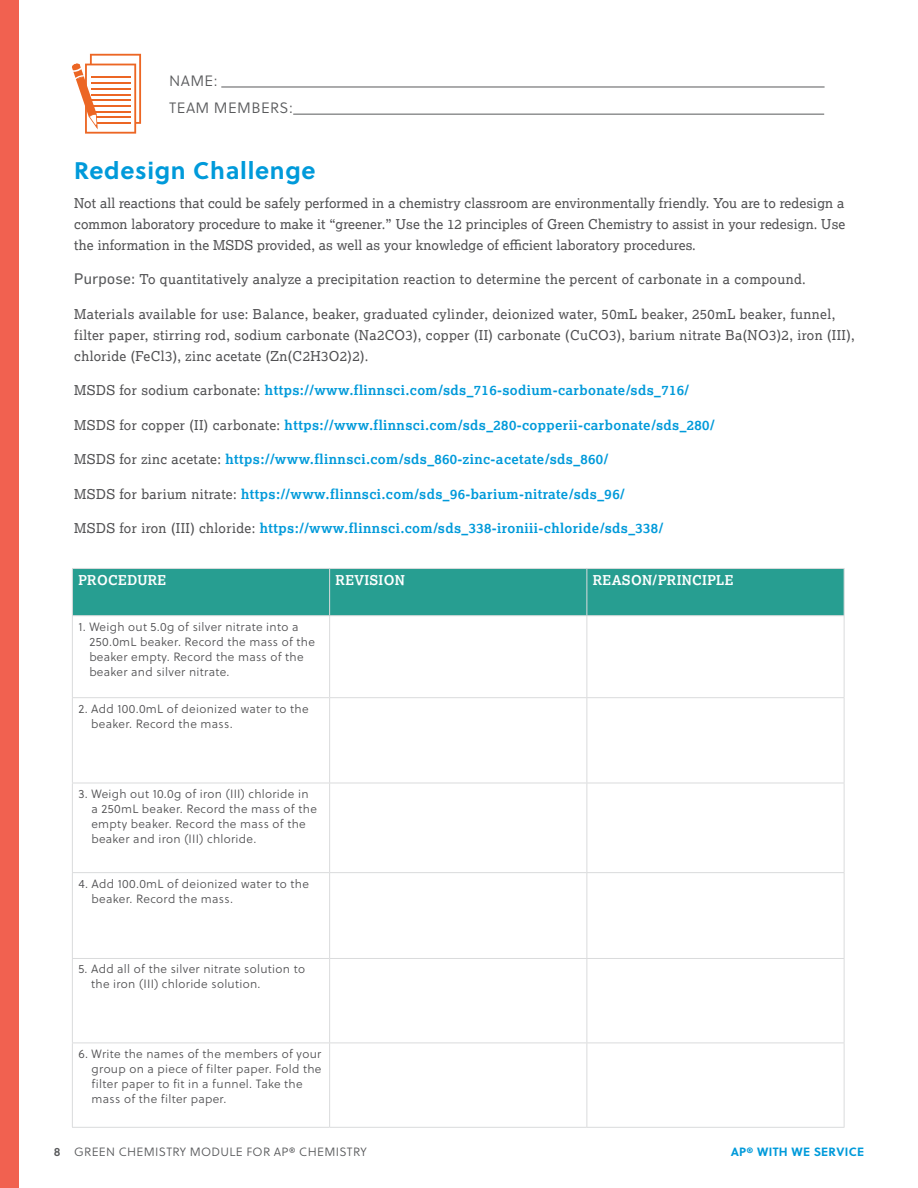
<style>
.page{position:relative;width:918px;height:1188px;background:#fff}
.page>*{position:absolute;margin:0;border:0;box-sizing:border-box;transform-origin:0 0}
.t1{font:700 24px "Soleil";letter-spacing:.03em;color:#009ada}
.t2{font:15px "Soleil Lt";letter-spacing:.025em;color:#58595b}
.t3{font:13.5px/21px "Lexia";letter-spacing:.03em;color:#4f4f51;text-align:justify}
.t4{font:700 13.5px "Lexia";letter-spacing:.03em;color:#009ada}
.t5{font:700 13.5px "Lexia";letter-spacing:.025em;color:#fff}
.t6{font:12px/15px "Soleil Lt";letter-spacing:.025em;color:#4f4f51}
.t7{font:12px "Soleil Lt";letter-spacing:.025em;color:#58595b}
.t8{font:700 12px "Soleil";letter-spacing:.025em;color:#009ada}
.s1{font-family:"Flama Basic";font-size:15px;color:#58595b}
.s2{font-weight:400;color:#4f4f51}
.s3{font-family:"Soleil Sb"}
</style>
<div class="page">
<svg style="left:72px;top:54px;width:69px;height:80px"></svg>
<hr style="left:91px;top:77px;width:39px;height:1px;background:#ec6624">
<hr style="left:91px;top:82px;width:39px;height:2px;background:#ec6624">
<hr style="left:91px;top:88px;width:39px;height:2px;background:#ec6624">
<hr style="left:91px;top:94px;width:39px;height:1px;background:#ec6624">
<hr style="left:91px;top:99px;width:39px;height:2px;background:#ec6624">
<hr style="left:91px;top:105px;width:39px;height:2px;background:#ec6624">
<hr style="left:91px;top:111px;width:39px;height:2px;background:#ec6624">
<hr style="left:96px;top:117px;width:34px;height:1px;background:#ec6624">
<hr style="left:97px;top:122px;width:33px;height:2px;background:#ec6624">
<hr style="left:221px;top:87px;width:604px;height:1px;background:#58595b">
<hr style="left:293px;top:114px;width:531px;height:1px;background:#58595b">
<div style="left:73px;top:569px;width:771px;height:46px;background:#279e91"></div>
<hr style="left:72px;top:615px;width:258px;height:1px;background:#dadbdc">
<hr style="left:330px;top:615px;width:257px;height:1px;background:#dadbdc">
<hr style="left:587px;top:615px;width:257px;height:1px;background:#dadbdc">
<hr style="left:72px;top:697px;width:258px;height:1px;background:#dadbdc">
<hr style="left:330px;top:697px;width:257px;height:1px;background:#dadbdc">
<hr style="left:587px;top:697px;width:257px;height:1px;background:#dadbdc">
<hr style="left:72px;top:783px;width:258px;height:1px;background:#dadbdc">
<hr style="left:330px;top:783px;width:257px;height:1px;background:#dadbdc">
<hr style="left:587px;top:783px;width:257px;height:1px;background:#dadbdc">
<hr style="left:72px;top:872px;width:258px;height:1px;background:#dadbdc">
<hr style="left:330px;top:872px;width:257px;height:1px;background:#dadbdc">
<hr style="left:587px;top:872px;width:257px;height:1px;background:#dadbdc">
<hr style="left:72px;top:958px;width:258px;height:1px;background:#dadbdc">
<hr style="left:330px;top:958px;width:257px;height:1px;background:#dadbdc">
<hr style="left:587px;top:958px;width:257px;height:1px;background:#dadbdc">
<hr style="left:72px;top:568px;width:258px;height:1px;background:#dadbdc">
<hr style="left:72px;top:569px;width:1px;height:46px;background:#dadbdc">
<hr style="left:72px;top:616px;width:1px;height:81px;background:#dadbdc">
<hr style="left:72px;top:698px;width:1px;height:85px;background:#dadbdc">
<hr style="left:72px;top:783px;width:1px;height:89px;background:#dadbdc">
<hr style="left:72px;top:873px;width:1px;height:85px;background:#dadbdc">
<hr style="left:72px;top:959px;width:1px;height:84px;background:#dadbdc">
<hr style="left:72px;top:1043px;width:258px;height:1px;background:#dadbdc">
<hr style="left:72px;top:1043px;width:1px;height:84px;background:#dadbdc">
<hr style="left:72px;top:1127px;width:258px;height:1px;background:#dadbdc">
<hr style="left:330px;top:568px;width:257px;height:1px;background:#dadbdc">
<hr style="left:329px;top:569px;width:1px;height:46px;background:#dadbdc">
<hr style="left:329px;top:616px;width:1px;height:81px;background:#dadbdc">
<hr style="left:329px;top:698px;width:1px;height:85px;background:#dadbdc">
<hr style="left:329px;top:783px;width:1px;height:89px;background:#dadbdc">
<hr style="left:329px;top:873px;width:1px;height:85px;background:#dadbdc">
<hr style="left:329px;top:959px;width:1px;height:84px;background:#dadbdc">
<hr style="left:330px;top:1043px;width:257px;height:1px;background:#dadbdc">
<hr style="left:329px;top:1043px;width:1px;height:84px;background:#dadbdc">
<hr style="left:330px;top:1127px;width:257px;height:1px;background:#dadbdc">
<hr style="left:587px;top:568px;width:257px;height:1px;background:#dadbdc">
<hr style="left:586px;top:569px;width:1px;height:46px;background:#dadbdc">
<hr style="left:844px;top:569px;width:1px;height:46px;background:#dadbdc">
<hr style="left:586px;top:616px;width:1px;height:81px;background:#dadbdc">
<hr style="left:844px;top:616px;width:1px;height:81px;background:#dadbdc">
<hr style="left:586px;top:698px;width:1px;height:85px;background:#dadbdc">
<hr style="left:844px;top:698px;width:1px;height:85px;background:#dadbdc">
<hr style="left:586px;top:783px;width:1px;height:89px;background:#dadbdc">
<hr style="left:844px;top:783px;width:1px;height:89px;background:#dadbdc">
<hr style="left:586px;top:873px;width:1px;height:85px;background:#dadbdc">
<hr style="left:844px;top:873px;width:1px;height:85px;background:#dadbdc">
<hr style="left:586px;top:959px;width:1px;height:84px;background:#dadbdc">
<hr style="left:844px;top:959px;width:1px;height:84px;background:#dadbdc">
<hr style="left:587px;top:1043px;width:257px;height:1px;background:#dadbdc">
<hr style="left:586px;top:1043px;width:1px;height:84px;background:#dadbdc">
<hr style="left:844px;top:1043px;width:1px;height:84px;background:#dadbdc">
<hr style="left:587px;top:1127px;width:257px;height:1px;background:#dadbdc">
<div style="left:0;top:0;width:19px;height:1188px;background:#f16150"></div>
<p class="t2" style="left:169px;top:70px;width:50px">NAME:</p>
<p class="t2" style="left:169px;top:97px;width:125px">TEAM MEMBERS:</p>
<h3 class="t1" style="left:74px;top:152px;width:243px">Redesign Challenge</h3>
<p class="t3" style="left:74px;top:192px;width:773px">Not all reactions that could be safely performed in a chemistry classroom are environmentally friendly. You are to redesign a common laboratory procedure to make it “greener.” Use the 12 principles of Green Chemistry to assist in your redesign. Use the information in the MSDS provided, as well as your knowledge of efficient laboratory procedures.</p>
<p class="t3" style="left:74px;top:269px;width:733px"><span class="s1">Purpose:</span> To quantitatively analyze a precipitation reaction to determine the percent of carbonate in a compound.</p>
<p class="t3" style="left:74px;top:303px;width:782px;text-align:left">Materials available for use: Balance, beaker, graduated cylinder, deionized water, 50mL beaker, 250mL beaker, funnel, filter paper, stirring rod, sodium carbonate (Na2CO3), copper (II) carbonate (CuCO3), barium nitrate Ba(NO3)2, iron (III), chloride (FeCl3), zinc acetate (Zn(C2H3O2)2).</p>
<p class="t4" style="left:74px;top:382px;width:616px"><span class="s2">MSDS for sodium carbonate:</span> https://www.flinnsci.com/sds_716-sodium-carbonate/sds_716/</p>
<p class="t4" style="left:74px;top:417px;width:642px"><span class="s2">MSDS for copper (II) carbonate:</span> https://www.flinnsci.com/sds_280-copperii-carbonate/sds_280/</p>
<p class="t4" style="left:74px;top:451px;width:536px"><span class="s2">MSDS for zinc acetate:</span> https://www.flinnsci.com/sds_860-zinc-acetate/sds_860/</p>
<p class="t4" style="left:74px;top:486px;width:552px"><span class="s2">MSDS for barium nitrate:</span> https://www.flinnsci.com/sds_96-barium-nitrate/sds_96/</p>
<p class="t4" style="left:74px;top:520px;width:591px"><span class="s2">MSDS for iron (III) chloride:</span> https://www.flinnsci.com/sds_338-ironiii-chloride/sds_338/</p>
<p class="t5" style="left:78px;top:571px;width:90px">PROCEDURE</p>
<p class="t5" style="left:336px;top:571px;width:71px">REVISION</p>
<p class="t5" style="left:593px;top:571px;width:142px">REASON/PRINCIPLE</p>
<p class="t6" style="left:89px;top:619px;width:227px;text-indent:-11px">1. Weigh out 5.0g of silver nitrate into a 250.0mL beaker. Record the mass of the beaker empty. Record the mass of the beaker and silver nitrate.</p>
<p class="t6" style="left:91px;top:701px;width:219px;text-indent:-13px">2. Add 100.0mL of deionized water to the beaker. Record the mass.</p>
<p class="t6" style="left:91px;top:786px;width:227px;text-indent:-13px">3. Weigh out 10.0g of iron (III) chloride in a 250mL beaker. Record the mass of the empty beaker. Record the mass of the beaker and iron (III) chloride.</p>
<p class="t6" style="left:92px;top:876px;width:219px;text-indent:-13px">4. Add 100.0mL of deionized water to the beaker. Record the mass.</p>
<p class="t6" style="left:91px;top:962px;width:215px;text-indent:-13px">5. Add all of the silver nitrate solution to the iron (III) chloride solution.</p>
<p class="t6" style="left:92px;top:1046px;width:231px;text-indent:-13px">6. Write the names of the members of your group on a piece of filter paper. Fold the filter paper to fit in a funnel. Take the mass of the filter paper.</p>
<p class="t7" style="left:54px;top:1144px;width:314px"><span class="s3">8</span> GREEN CHEMISTRY MODULE FOR AP® CHEMISTRY</p>
<p class="t8" style="left:731px;top:1143px;width:135px">AP® WITH WE SERVICE</p>
</div>
